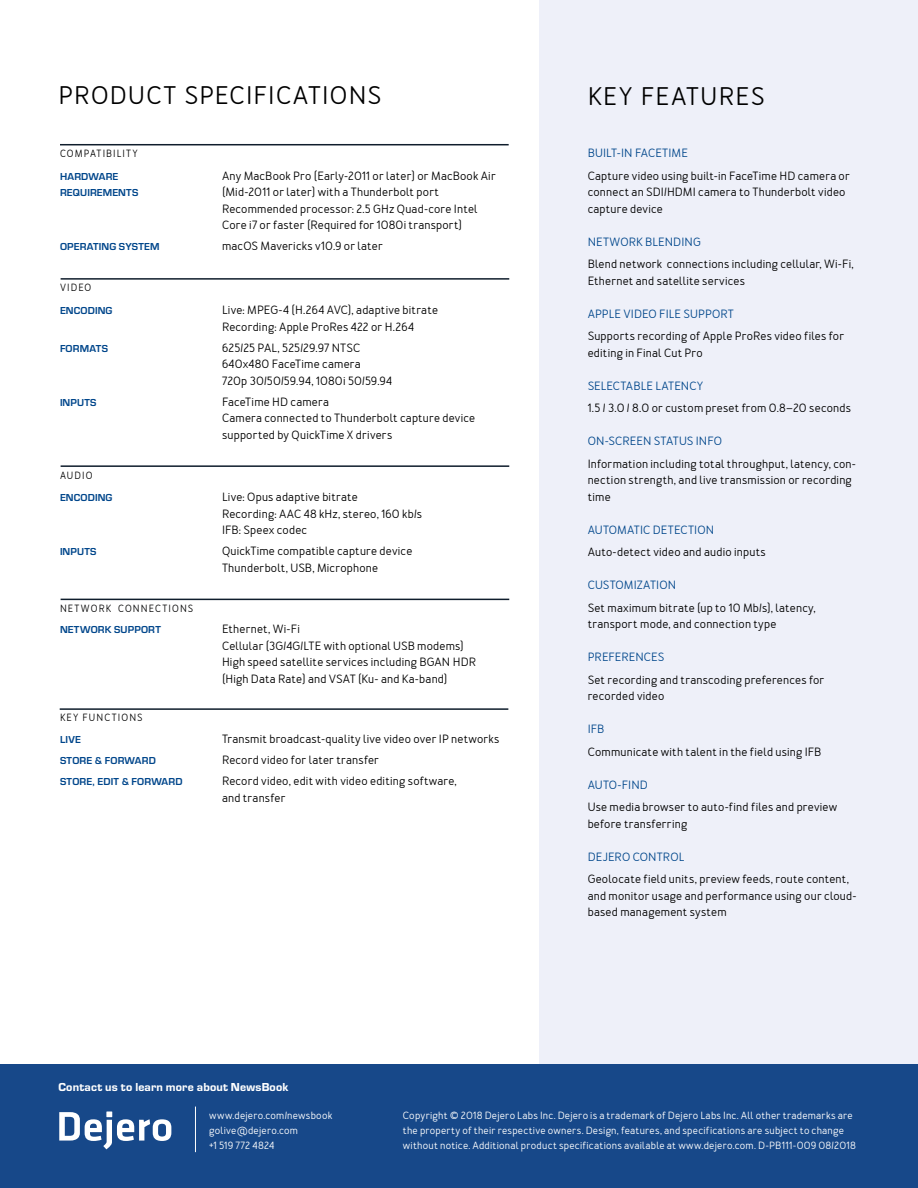
<style>
.page{position:relative;width:918px;height:1188px;background:#fff}
.page>*{position:absolute;margin:0;border:0;box-sizing:border-box;transform-origin:0 0}
.t1{font:500 25.5px "Merlo";letter-spacing:.05em;color:#000}
.t2{font:500 12px/16.5px "Merlo";letter-spacing:.015em;color:#000}
.t3{font:500 12px "Merlo";letter-spacing:.01em;color:#00468b}
.t4{font:12px "Eurostile Hea";letter-spacing:.015em;color:#fff}
.t5{font:500 10.5px/15px "Merlo";letter-spacing:.02em;color:#fff}
.t6{font:700 10.5px "Eurostile";letter-spacing:.015em;color:#00468b}
.t7{font:500 10.5px "Merlo";letter-spacing:.115em;color:#000;scale:.93 1}
</style>
<div class="page">
<div style="left:540px;top:0;width:378px;height:1075px;background:#eef0f9"></div>
<div style="left:0;top:1065px;width:918px;height:123px;background:#174889"></div>
<hr style="left:60px;top:144px;width:449px;height:1px;background:#0f1d2c">
<hr style="left:61px;top:278px;width:448px;height:2px;background:#0f1d2c">
<hr style="left:61px;top:465px;width:448px;height:2px;background:#0f1d2c">
<hr style="left:61px;top:599px;width:448px;height:1px;background:#0f1d2c">
<hr style="left:60px;top:708px;width:448px;height:2px;background:#0f1d2c">
<hr style="left:195px;top:1107px;width:1px;height:45px;background:#fff">
<svg style="left:59px;top:1112px;width:112px;height:37px"></svg>
<h1 class="t1" style="left:58px;top:81px;width:324px">PRODUCT SPECIFICATIONS</h1>
<p class="t7" style="left:60px;top:148px;width:85px">COMPATIBILITY</p>
<p class="t6" style="left:60px;top:169px;width:60px">HARDWARE</p>
<p class="t2" style="left:222px;top:168px;width:275px">Any MacBook Pro (Early-2011 or later) or MacBook Air</p>
<p class="t6" style="left:60px;top:185px;width:80px">REQUIREMENTS</p>
<p class="t2" style="left:222px;top:184px;width:257px">(Mid-2011 or later) with a Thunderbolt port<br>Recommended processor: 2.5 GHz Quad-core Intel<br>Core i7 or faster (Required for 1080i transport)</p>
<p class="t6" style="left:60px;top:239px;width:101px">OPERATING SYSTEM</p>
<p class="t2" style="left:222px;top:238px;width:162px">macOS Mavericks v10.9 or later</p>
<p class="t7" style="left:60px;top:281px;width:35px">VIDEO</p>
<p class="t6" style="left:60px;top:303px;width:54px">ENCODING</p>
<p class="t2" style="left:222px;top:302px;width:218px">Live: MPEG-4 (H.264 AVC), adaptive bitrate<br>Recording: Apple ProRes 422 or H.264</p>
<p class="t6" style="left:60px;top:341px;width:49px">FORMATS</p>
<p class="t2" style="left:222px;top:340px;width:172px">625/25 PAL, 525/29.97 NTSC<br>640x480 FaceTime camera<br>720p 30/50/59.94, 1080i 50/59.94</p>
<p class="t6" style="left:60px;top:395px;width:38px">INPUTS</p>
<p class="t2" style="left:222px;top:394px;width:255px">FaceTime HD camera<br>Camera connected to Thunderbolt capture device supported by QuickTime X drivers</p>
<p class="t7" style="left:60px;top:469px;width:36px">AUDIO</p>
<p class="t6" style="left:60px;top:490px;width:54px">ENCODING</p>
<p class="t2" style="left:222px;top:489px;width:202px">Live: Opus adaptive bitrate<br>Recording: AAC 48 kHz, stereo, 160 kb/s<br>IFB: Speex codec</p>
<p class="t6" style="left:60px;top:544px;width:38px">INPUTS</p>
<p class="t2" style="left:222px;top:543px;width:192px">QuickTime compatible capture device<br>Thunderbolt, USB, Microphone</p>
<p class="t7" style="left:60px;top:602px;width:145px">NETWORK CONNECTIONS</p>
<p class="t6" style="left:60px;top:622px;width:102px">NETWORK SUPPORT</p>
<p class="t2" style="left:222px;top:621px;width:256px">Ethernet, Wi-Fi<br>Cellular (3G/4G/LTE with optional USB modems)<br>High speed satellite services including BGAN HDR (High Data Rate) and VSAT (Ku- and Ka-band)</p>
<p class="t7" style="left:60px;top:711px;width:90px">KEY FUNCTIONS</p>
<p class="t6" style="left:60px;top:732px;width:22px">LIVE</p>
<p class="t2" style="left:222px;top:731px;width:279px">Transmit broadcast-quality live video over IP networks</p>
<p class="t6" style="left:60px;top:753px;width:97px">STORE &amp; FORWARD</p>
<p class="t2" style="left:222px;top:752px;width:159px">Record video for later transfer</p>
<p class="t6" style="left:60px;top:774px;width:124px">STORE, EDIT &amp; FORWARD</p>
<p class="t2" style="left:222px;top:773px;width:236px">Record video, edit with video editing software, and transfer</p>
<h1 class="t1" style="left:588px;top:81px;width:178px">KEY FEATURES</h1>
<p class="t3" style="left:588px;top:146px;width:102px">BUILT-IN FACETIME</p>
<p class="t2" style="left:588px;top:168px;width:264px">Capture video using built-in FaceTime HD camera or connect an SDI/HDMI camera to Thunderbolt video capture device</p>
<p class="t3" style="left:588px;top:235px;width:115px">NETWORK BLENDING</p>
<p class="t2" style="left:588px;top:256px;width:268px">Blend network connections including cellular, Wi-Fi,<br>Ethernet and satellite services</p>
<p class="t3" style="left:588px;top:307px;width:148px">APPLE VIDEO FILE SUPPORT</p>
<p class="t2" style="left:588px;top:328px;width:258px">Supports recording of Apple ProRes video files for editing in Final Cut Pro</p>
<p class="t3" style="left:588px;top:379px;width:117px">SELECTABLE LATENCY</p>
<p class="t2" style="left:588px;top:400px;width:265px">1.5 / 3.0 / 8.0 or custom preset from 0.8–20 seconds</p>
<p class="t3" style="left:588px;top:434px;width:136px">ON-SCREEN STATUS INFO</p>
<p class="t2" style="left:588px;top:456px;width:270px">Information including total throughput, latency, con&shy;nection strength, and live transmission or recording time</p>
<p class="t3" style="left:588px;top:523px;width:128px">AUTOMATIC DETECTION</p>
<p class="t2" style="left:588px;top:544px;width:180px">Auto-detect video and audio inputs</p>
<p class="t3" style="left:588px;top:578px;width:90px">CUSTOMIZATION</p>
<p class="t2" style="left:588px;top:600px;width:230px">Set maximum bitrate (up to 10 Mb/s), latency, transport mode, and connection type</p>
<p class="t3" style="left:588px;top:650px;width:78px">PREFERENCES</p>
<p class="t2" style="left:588px;top:672px;width:238px">Set recording and transcoding preferences for recorded video</p>
<p class="t3" style="left:588px;top:722px;width:18px">IFB</p>
<p class="t2" style="left:588px;top:744px;width:235px">Communicate with talent in the field using IFB</p>
<p class="t3" style="left:588px;top:778px;width:62px">AUTO-FIND</p>
<p class="t2" style="left:588px;top:799px;width:251px">Use media browser to auto-find files and preview before transferring</p>
<p class="t3" style="left:588px;top:850px;width:98px">DEJERO CONTROL</p>
<p class="t2" style="left:588px;top:871px;width:270px">Geolocate field units, preview feeds, route content, and monitor usage and performance using our cloud&shy;based management system</p>
<p class="t4" style="left:58px;top:1078px;width:232px">Contact us to learn more about NewsBook</p>
<p class="t5" style="left:209px;top:1108px;width:125px">www.dejero.com/newsbook golive@dejero.com<br>+1 519 772 4824</p>
<p class="t5" style="left:403px;top:1108px;width:455px">Copyright © 2018 Dejero Labs Inc. Dejero is a trademark of Dejero Labs Inc. All other trademarks are the property of their respective owners. Design, features, and specifications are subject to change without notice. Additional product specifications available at www.dejero.com. D-PB111-009 08/2018</p>
</div>
